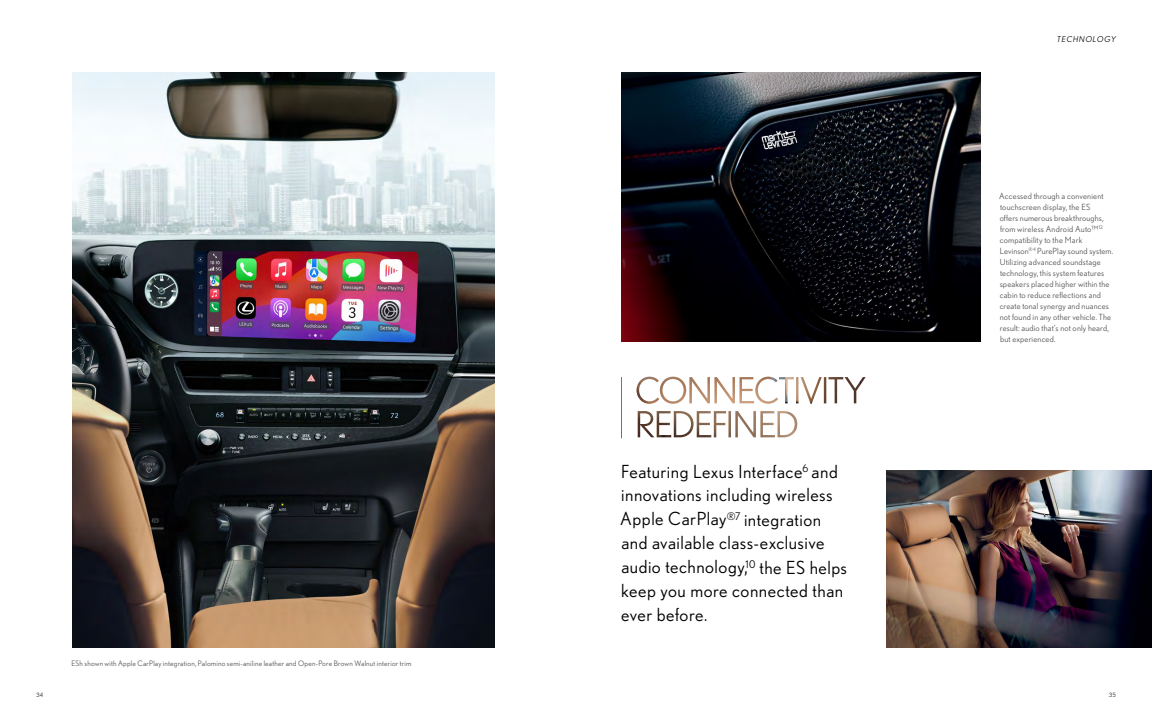
<style>
.page{position:relative;width:1152px;height:720px;background:#fff}
.page>*{position:absolute;margin:0;border:0;box-sizing:border-box;transform-origin:0 0}
.Large_Subhead_100K{font:18px/24px "Nobel";letter-spacing:.03em;color:#000}
.Body_Copy_80K{font:8.5px/11px "Nobel";letter-spacing:.02em;color:#58595b}
.Section_Head{font:italic 8px "Nobel";letter-spacing:.1em;color:#000}
.Cutline{font:7.5px "Nobel";letter-spacing:.025em;color:#58595b}
.t1{font:6px "Nobel";color:#58595b}
</style>
<div class="page">
<img style="left:887px;top:470px;width:265px;height:178px">
<img style="left:621px;top:72px;width:360px;height:270px">
<img style="left:72px;top:72px;width:423px;height:576px">
<hr style="left:621px;top:377px;width:1px;height:61px;background:#986845">
<img style="left:638px;top:411px;width:159px;height:26px">
<img style="left:637px;top:377px;width:229px;height:27px">
<p class="Section_Head" style="left:1057px;top:34px;width:60px">TECHNOLOGY</p>
<p class="Cutline" style="left:71px;top:659px;width:342px">ESh shown with Apple CarPlay integration, Palomino semi-aniline leather and Open-Pore Brown Walnut interior trim</p>
<p class="Large_Subhead_100K" style="left:620px;top:459px;width:228px">Featuring Lexus Interface<sup>6</sup> and innovations including wireless<br>Apple CarPlay<sup>®7</sup> integration and available class-exclusive audio technology,<sup>10</sup> the ES helps keep you more connected than ever before.</p>
<p class="Body_Copy_80K" style="left:999px;top:190px;width:116px">Accessed through a convenient touchscreen display, the ES<br>offers numerous breakthroughs, from wireless Android Auto™<sup>12 </sup>compatibility to the Mark<br>Levinson<sup>®4</sup> PurePlay sound system.<br>Utilizing advanced soundstage technology, this system features speakers placed higher within the cabin to reduce reflections and create tonal synergy and nuances not found in any other vehicle. The result: audio that’s not only heard, but experienced.</p>
<p class="t1" style="left:36px;top:692px;width:9px">34</p>
<p class="t1" style="left:1109px;top:692px;width:9px">35</p>
</div>
